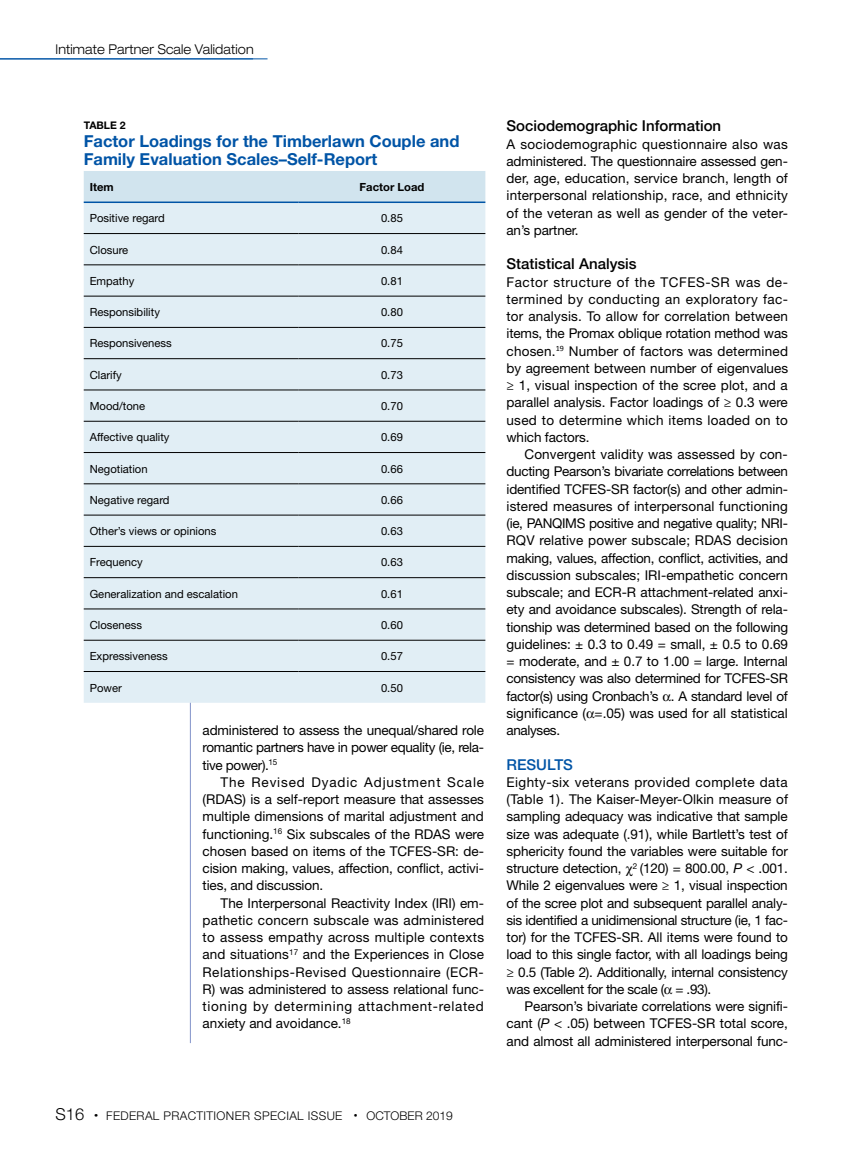
<style>
.page{position:relative;width:851px;height:1161px;background:#fff}
.page>*{position:absolute;margin:0;border:0;box-sizing:border-box;transform-origin:0 0}
.t1{font:700 16.5px/18px "Helvetica Neue LT Std";color:#0054a6}
.t2{font:500 15px "Helvetica Neue LT Std";color:#000}
.t3{font:500 15px "Helvetica Neue LT Std";color:#0054a6}
.t4{font:13.5px/17.2px "Helvetica Neue LT Std";letter-spacing:-.01em;color:#000;text-align:justify}
.t5{font:300 expanded 13.5px "Helvetica Neue LT Std";letter-spacing:.01em;color:#000;scale:.9 1}
.t6{font:300 12px "Helvetica Neue LT Std";letter-spacing:.03em;color:#000}
.t7{font:11.25px "Helvetica Neue LT Std";color:#000}
.t8{font:700 11.25px "Helvetica Neue LT Std";color:#000}
.t9{font:700 10.5px "Helvetica Neue LT Std";color:#000}
.s1{font-style:italic}
.s2{font-size:16.5px}
</style>
<div class="page">
<hr style="left:190px;top:692px;width:1px;height:351px;background:#8394ca">
<hr style="left:0;top:58px;width:267px;height:1px;background:#0054a6">
<div style="left:84px;top:171px;width:401px;height:31px;background:#d1e4ee"></div>
<div style="left:84px;top:203px;width:401px;height:500px;background:#e1eef5"></div>
<hr style="left:84px;top:233px;width:214px;height:1px;background:#000">
<hr style="left:298px;top:233px;width:187px;height:1px;background:#000">
<hr style="left:84px;top:265px;width:214px;height:1px;background:#000">
<hr style="left:298px;top:265px;width:187px;height:1px;background:#000">
<hr style="left:84px;top:296px;width:214px;height:1px;background:#000">
<hr style="left:298px;top:296px;width:187px;height:1px;background:#000">
<hr style="left:84px;top:327px;width:214px;height:1px;background:#000">
<hr style="left:298px;top:327px;width:187px;height:1px;background:#000">
<hr style="left:84px;top:358px;width:214px;height:1px;background:#000">
<hr style="left:298px;top:358px;width:187px;height:1px;background:#000">
<hr style="left:84px;top:390px;width:214px;height:1px;background:#000">
<hr style="left:298px;top:390px;width:187px;height:1px;background:#000">
<hr style="left:84px;top:421px;width:214px;height:1px;background:#000">
<hr style="left:298px;top:421px;width:187px;height:1px;background:#000">
<hr style="left:84px;top:452px;width:214px;height:1px;background:#000">
<hr style="left:298px;top:452px;width:187px;height:1px;background:#000">
<hr style="left:84px;top:484px;width:214px;height:1px;background:#000">
<hr style="left:298px;top:484px;width:187px;height:1px;background:#000">
<hr style="left:84px;top:515px;width:214px;height:1px;background:#000">
<hr style="left:298px;top:515px;width:187px;height:1px;background:#000">
<hr style="left:84px;top:546px;width:214px;height:1px;background:#000">
<hr style="left:298px;top:546px;width:187px;height:1px;background:#000">
<hr style="left:84px;top:577px;width:214px;height:1px;background:#000">
<hr style="left:298px;top:577px;width:187px;height:1px;background:#000">
<hr style="left:84px;top:609px;width:214px;height:1px;background:#000">
<hr style="left:298px;top:609px;width:187px;height:1px;background:#000">
<hr style="left:84px;top:640px;width:214px;height:1px;background:#000">
<hr style="left:298px;top:640px;width:187px;height:1px;background:#000">
<hr style="left:84px;top:671px;width:214px;height:1px;background:#000">
<hr style="left:298px;top:671px;width:187px;height:1px;background:#000">
<hr style="left:84px;top:202px;width:214px;height:1px;background:#0054a6">
<hr style="left:298px;top:202px;width:187px;height:1px;background:#0054a6">
<p class="t5" style="left:56px;top:41px;width:222px">Intimate Partner Scale Validation</p>
<p class="t9" style="left:84px;top:119px;width:44px">TABLE 2</p>
<p class="t1" style="left:84px;top:132px;width:377px">Factor Loadings for the Timberlawn Couple and<br>Family Evaluation Scales–Self-Report</p>
<p class="t8" style="left:90px;top:180px;width:25px">Item</p>
<p class="t8" style="left:359px;top:180px;width:66px">Factor Load</p>
<p class="t7" style="left:90px;top:212px;width:77px">Positive regard</p>
<p class="t7" style="left:381px;top:212px;width:23px">0.85</p>
<p class="t7" style="left:90px;top:243px;width:40px">Closure</p>
<p class="t7" style="left:381px;top:243px;width:23px">0.84</p>
<p class="t7" style="left:90px;top:274px;width:46px">Empathy</p>
<p class="t7" style="left:381px;top:274px;width:23px">0.81</p>
<p class="t7" style="left:90px;top:305px;width:72px">Responsibility</p>
<p class="t7" style="left:381px;top:305px;width:23px">0.80</p>
<p class="t7" style="left:90px;top:337px;width:84px">Responsiveness</p>
<p class="t7" style="left:381px;top:337px;width:23px">0.75</p>
<p class="t7" style="left:90px;top:368px;width:33px">Clarify</p>
<p class="t7" style="left:381px;top:368px;width:23px">0.73</p>
<p class="t7" style="left:90px;top:399px;width:57px">Mood/tone</p>
<p class="t7" style="left:381px;top:399px;width:23px">0.70</p>
<p class="t7" style="left:90px;top:431px;width:81px">Affective quality</p>
<p class="t7" style="left:381px;top:431px;width:23px">0.69</p>
<p class="t7" style="left:90px;top:462px;width:59px">Negotiation</p>
<p class="t7" style="left:381px;top:462px;width:23px">0.66</p>
<p class="t7" style="left:90px;top:493px;width:81px">Negative regard</p>
<p class="t7" style="left:381px;top:493px;width:23px">0.66</p>
<p class="t7" style="left:90px;top:524px;width:128px">Other’s views or opinions</p>
<p class="t7" style="left:381px;top:524px;width:23px">0.63</p>
<p class="t7" style="left:90px;top:556px;width:54px">Frequency</p>
<p class="t7" style="left:381px;top:556px;width:23px">0.63</p>
<p class="t7" style="left:90px;top:587px;width:150px">Generalization and escalation</p>
<p class="t7" style="left:381px;top:587px;width:23px">0.61</p>
<p class="t7" style="left:90px;top:618px;width:54px">Closeness</p>
<p class="t7" style="left:381px;top:618px;width:23px">0.60</p>
<p class="t7" style="left:90px;top:650px;width:79px">Expressiveness</p>
<p class="t7" style="left:381px;top:650px;width:23px">0.57</p>
<p class="t7" style="left:90px;top:681px;width:34px">Power</p>
<p class="t7" style="left:381px;top:681px;width:23px">0.50</p>
<p class="t4" style="left:202px;top:721px;width:283px">administered to assess the unequal/shared role romantic partners have in power equality (ie, rela&shy;tive power).<sup>15</sup></p>
<p class="t4" style="left:202px;top:773px;width:283px;text-indent:18px">The Revised Dyadic Adjustment Scale (RDAS) is a self-report measure that assesses multiple dimensions of marital adjustment and functioning.<sup>16</sup> Six subscales of the RDAS were chosen based on items of the TCFES-SR: de&shy;cision making, values, affection, conflict, activi&shy;ties, and discussion.</p>
<p class="t4" style="left:202px;top:894px;width:283px;text-indent:18px">The Interpersonal Reactivity Index (IRI) em&shy;pathetic concern subscale was administered to assess empathy across multiple contexts and situations<sup>17</sup> and the Experiences in Close Relationships-Revised Questionnaire (ECR-R) was administered to assess relational func&shy;tioning by determining attachment-related anxiety and avoidance.<sup>18</sup></p>
<p class="t2" style="left:506px;top:117px;width:216px">Sociodemographic Information</p>
<p class="t4" style="left:506px;top:135px;width:283px">A sociodemographic questionnaire also was administered. The questionnaire assessed gen&shy;der, age, education, service branch, length of interpersonal relationship, race, and ethnicity of the veteran as well as gender of the veter&shy;an’s partner.</p>
<p class="t2" style="left:506px;top:255px;width:132px">Statistical Analysis</p>
<p class="t4" style="left:506px;top:273px;width:283px">Factor structure of the TCFES-SR was de&shy;termined by conducting an exploratory fac&shy;tor analysis. To allow for correlation between items, the Promax oblique rotation method was chosen.<sup>19</sup> Number of factors was determined by agreement between number of eigenvalues ≥ 1, visual inspection of the scree plot, and a parallel analysis. Factor loadings of ≥ 0.3 were used to determine which items loaded on to which factors.</p>
<p class="t4" style="left:506px;top:445px;width:283px;text-indent:18px">Convergent validity was assessed by con&shy;ducting Pearson’s bivariate correlations between identified TCFES-SR factor(s) and other admin&shy;istered measures of interpersonal functioning (ie, PANQIMS positive and negative quality; NRI-RQV relative power subscale; RDAS decision making, values, affection, conflict, activities, and discussion subscales; IRI-empathetic concern subscale; and ECR-R attachment-related anxi&shy;ety and avoidance subscales). Strength of rela&shy;tionship was determined based on the following guidelines: ± 0.3 to 0.49 = small, ± 0.5 to 0.69 = moderate, and ± 0.7 to 1.00 = large. Internal consistency was also determined for TCFES-SR factor(s) using Cronbach’s . A standard level of significance ( =.05) was used for all statistical analyses.</p>
<p class="t3" style="left:506px;top:755px;width:68px">RESULTS</p>
<p class="t4" style="left:506px;top:773px;width:283px">Eighty-six veterans provided complete data (Table 1). The Kaiser-Meyer-Olkin measure of sampling adequacy was indicative that sample size was adequate (.91), while Bartlett’s test of sphericity found the variables were suitable for structure detection, <sup>2</sup> (120) = 800.00, <span class="s1">P</span> &lt; .001.<br>While 2 eigenvalues were ≥ 1, visual inspection of the scree plot and subsequent parallel analy&shy;sis identified a unidimensional structure (ie, 1 fac&shy;tor) for the TCFES-SR. All items were found to load to this single factor, with all loadings being ≥ 0.5 (Table 2). Additionally, internal consistency was excellent for the scale ( = .93).</p>
<p class="t4" style="left:506px;top:997px;width:283px;text-indent:18px">Pearson’s bivariate correlations were signifi&shy;cant (<span class="s1">P</span> &lt; .05) between TCFES-SR total score, and almost all administered interpersonal func-</p>
<p class="t6" style="left:56px;top:1108px;width:398px"><span class="s2">S16</span> <sup>•</sup> FEDERAL PRACTITIONER SPECIAL ISSUE <sup>•</sup> OCTOBER 2019</p>
</div>
